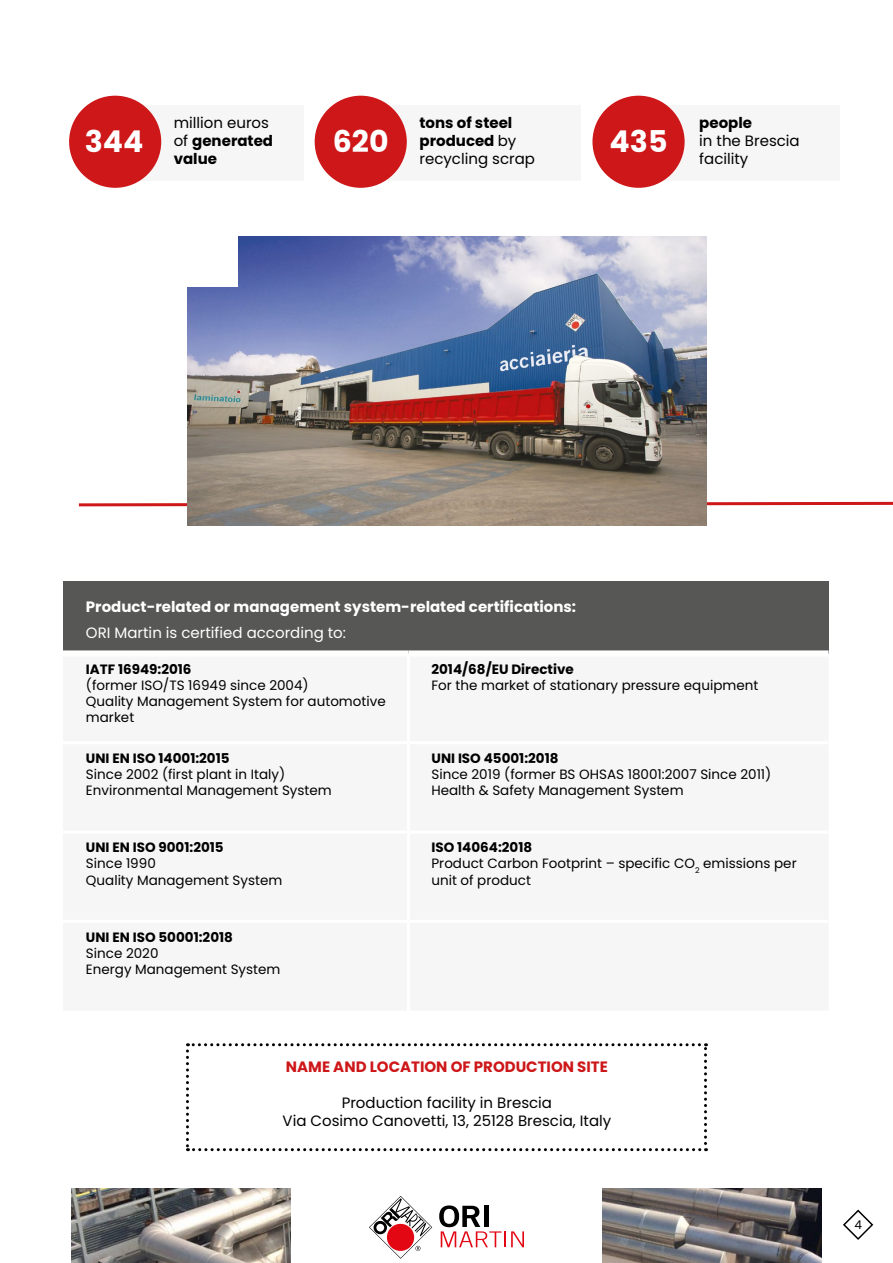
<style>
.page{position:relative;width:893px;height:1263px;background:#fff}
.page>*{position:absolute;margin:0;border:0;box-sizing:border-box;transform-origin:0 0}
.t1{font:700 30px "Poppins";color:#fff}
.t2{font:15px/18px "Poppins";color:#000}
.t3{font:700 15px "Poppins";color:#fff}
.t4{font:700 15px/18px "Poppins";color:#000}
.t5{font:15px "Poppins";color:#fff}
.t6{font:700 15px "Poppins";color:#cd1719}
.t7{font:13.5px/16.2px "Poppins";color:#000}
.t8{font:700 13.5px "Poppins";color:#000}
.t9{font:12px "Poppins";color:#000}
.s1{font-weight:700}
.s2{font-weight:400}
</style>
<div class="page">
<svg style="left:843px;top:1209px;width:31px;height:31px"></svg>
<img style="left:72px;top:1188px;width:749px;height:75px">
<div style="left:291px;top:1179px;width:311px;height:84px;background:#fff"></div>
<svg style="left:369px;top:1196px;width:63px;height:63px"></svg>
<div style="left:387px;top:1224px;width:27px;height:27px;background:#e30613;border-radius:50%"></div>
<svg style="left:439px;top:1205px;width:85px;height:42px"></svg>
<svg style="left:78px;top:500px;width:815px;height:8px"></svg>
<img style="left:187px;top:237px;width:519px;height:288px">
<div style="left:187px;top:235px;width:51px;height:51px;background:#fff"></div>
<div style="left:637px;top:105px;width:203px;height:76px;background:#f6f6f6"></div>
<div style="left:361px;top:105px;width:220px;height:76px;background:#f6f6f6"></div>
<div style="left:114px;top:105px;width:189px;height:76px;background:#f6f6f6"></div>
<div style="left:69px;top:96px;width:92px;height:92px;background:#cd1719;border-radius:50%"></div>
<div style="left:315px;top:96px;width:92px;height:92px;background:#cd1719;border-radius:50%"></div>
<div style="left:592px;top:96px;width:93px;height:92px;background:#cd1719;border-radius:50%"></div>
<div style="left:63px;top:581px;width:765px;height:72px;background:#575756"></div>
<div style="left:63px;top:650px;width:345px;height:6px;background:#fff"></div>
<div style="left:408px;top:650px;width:420px;height:6px;background:#fff"></div>
<svg style="left:186px;top:1043px;width:521px;height:108px"></svg>
<p class="t2" style="left:174px;top:114px;width:101px">million euros of <span class="s1">generated value</span></p>
<p class="t4" style="left:420px;top:114px;width:117px">tons of steel produced <span class="s2">by recycling scrap</span></p>
<p class="t4" style="left:699px;top:114px;width:54px">people</p>
<h1 class="t1" style="left:85px;top:124px;width:60px">344</h1>
<h1 class="t1" style="left:333px;top:124px;width:57px">620</h1>
<h1 class="t1" style="left:610px;top:124px;width:59px">435</h1>
<p class="t2" style="left:699px;top:132px;width:102px">in the Brescia facility</p>
<p class="t3" style="left:86px;top:598px;width:492px">Product-related or management system-related certifications:</p>
<p class="t5" style="left:86px;top:624px;width:262px">ORI Martin is certified according to:</p>
<p class="t8" style="left:86px;top:661px;width:107px">IATF 16949:2016</p>
<p class="t7" style="left:86px;top:677px;width:301px">(former ISO/TS 16949 since 2004)<br>Quality Management System for automotive market</p>
<p class="t8" style="left:431px;top:661px;width:144px">2014/68/EU Directive</p>
<p class="t7" style="left:431px;top:677px;width:328px">For the market of stationary pressure equipment</p>
<p class="t8" style="left:86px;top:750px;width:145px">UNI EN ISO 14001:2015</p>
<p class="t7" style="left:86px;top:766px;width:247px">Since 2002 (first plant in Italy)<br>Environmental Management System</p>
<p class="t8" style="left:86px;top:840px;width:139px">UNI EN ISO 9001:2015</p>
<p class="t7" style="left:86px;top:856px;width:198px">Since 1990<br>Quality Management System</p>
<p class="t8" style="left:86px;top:929px;width:149px">UNI EN ISO 50001:2018</p>
<p class="t7" style="left:86px;top:945px;width:196px">Since 2020<br>Energy Management System</p>
<p class="t8" style="left:431px;top:750px;width:129px">UNI ISO 45001:2018</p>
<p class="t7" style="left:431px;top:766px;width:341px">Since 2019 (former BS OHSAS 18001:2007 Since 2011)<br>Health &amp; Safety Management System</p>
<p class="t7" style="left:431px;top:839px;width:367px"><span class="s1">ISO 14064:2018<br></span>Product Carbon Footprint – specific CO<sub>2</sub> emissions per unit of product</p>
<p class="t6" style="left:286px;top:1058px;width:323px">NAME AND LOCATION OF PRODUCTION SITE</p>
<p class="t2" style="left:283px;top:1094px;width:330px;text-align:center">Production facility in Brescia<br>Via Cosimo Canovetti, 13, 25128 Brescia, Italy</p>
<p class="t9" style="left:854px;top:1217px;width:9px">4</p>
</div>
